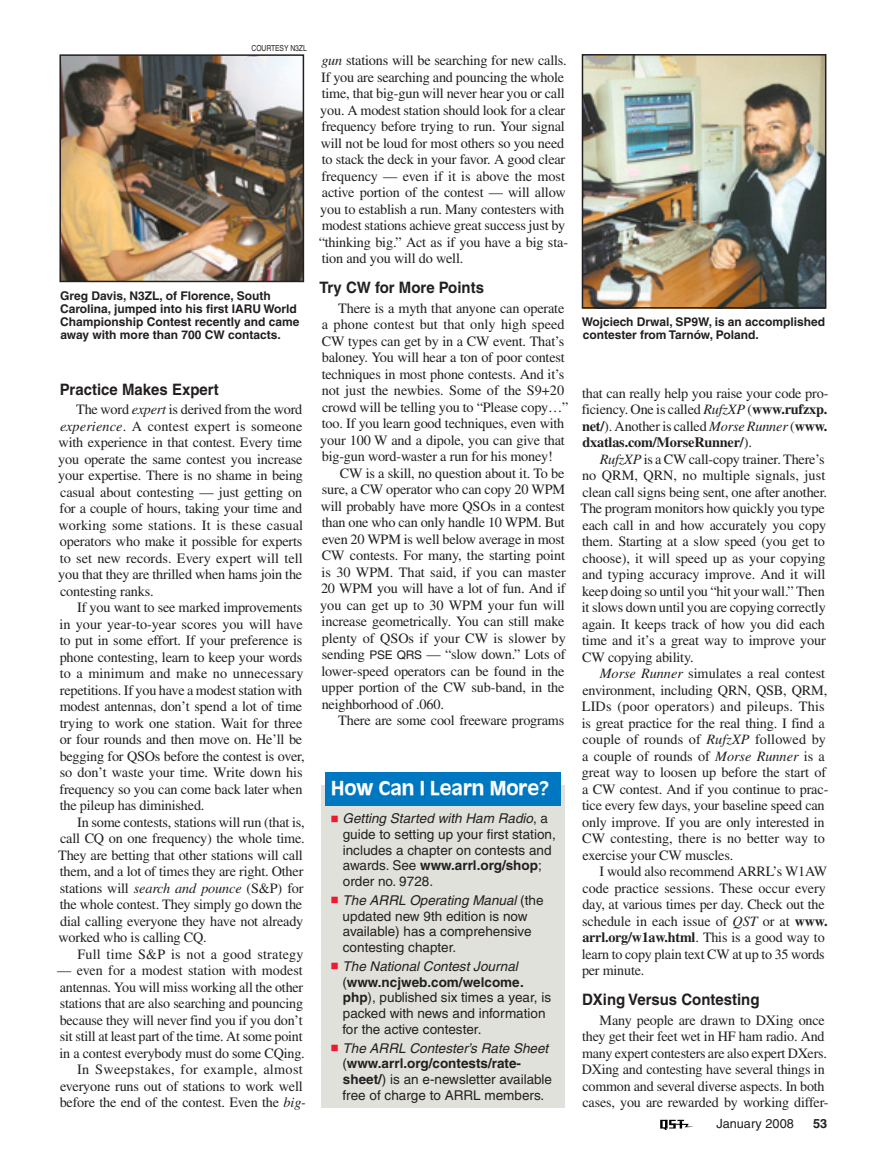
<style>
.page{position:relative;width:885px;height:1161px;background:#fff}
.page>*{position:absolute;margin:0;border:0;box-sizing:border-box;transform-origin:0 0}
.Sidebar_title{font:21px "Antigoni Med";color:#fff}
.Subhead_1{font:700 15.75px "Helvetica";color:#231f20;scale:.95 1}
.Body_Text{font:14.25px/16.5px "Times";letter-spacing:-.015em;color:#231f20}
.Body_Text-2{font:14.25px "Times";letter-spacing:.015em;color:#231f20}
.Sidebar{font:13.5px/15.8px "Helvetica";color:#231f20}
.t1{font:12.75px "Helvetica";color:#231f20}
.t2{font:700 12.75px "Helvetica";color:#231f20}
.t3{font:700 12px/12.8px "Helvetica";color:#231f20}
.PHOTO_CREDIT{font:condensed 8.25px "Helvetica";letter-spacing:-.005em;color:#231f20}
.s1{font-style:italic}
.s2{font-family:"Helvetica";font-size:11.85px}
.s3{color:#ed1b2f}
.s4{font-weight:700}
</style>
<div class="page">
<svg style="left:660px;top:1120px;width:33px;height:10px"></svg>
<img style="left:584px;top:57px;width:239px;height:249px">
<div style="left:581px;top:54px;width:245px;height:255px;border:2px solid #231f20"></div>
<img style="left:62px;top:57px;width:239px;height:222px">
<div style="left:59px;top:54px;width:245px;height:228px;border:2px solid #231f20"></div>
<div style="left:322px;top:786px;width:243px;height:322px;background:#e1e1db"></div>
<div style="left:325px;top:772px;width:236px;height:33px;background:#0078c1"></div>
<p class="PHOTO_CREDIT" style="left:251px;top:44px;width:57px">COURTESY N3ZL</p>
<p class="t3" style="left:60px;top:290px;width:241px">Greg Davis, N3ZL, of Florence, South Carolina, jumped into his first IARU World Championship Contest recently and came away with more than 700 CW contacts.</p>
<p class="Subhead_1" style="left:60px;top:380px;width:169px">Practice Makes Expert</p>
<p class="Body_Text" style="left:58px;top:401px;width:246px;text-align:justify;text-indent:18px">The word <span class="s1">expert</span> is derived from the word <span class="s1">experience</span>. A contest expert is someone with experience in that contest. Every time you operate the same contest you increase your expertise. There is no shame in being casual about contesting — just getting on for a couple of hours, taking your time and working some stations. It is these casual operators who make it possible for experts to set new records. Every expert will tell you that they are thrilled when hams join the contesting ranks.</p>
<p class="Body_Text" style="left:59px;top:599px;width:247px;text-indent:18px">If you want to see marked improvements in your year-to-year scores you will have to put in some effort. If your preference is phone contesting, learn to keep your words to a minimum and make no unnecessary repetitions. If you have a modest station with modest antennas, don’t spend a lot of time trying to work one station. Wait for three or four rounds and then move on. He’ll be begging for QSOs before the contest is over, so don’t waste your time. Write down his frequency so you can come back later when the pileup has diminished.</p>
<p class="Body_Text" style="left:58px;top:814px;width:248px;text-indent:19px">In some contests, stations will run (that is, call CQ on one frequency) the whole time.<br>They are betting that other stations will call them, and a lot of times they are right. Other stations will <span class="s1">search and pounce</span> (S&amp;P) for the whole contest. They simply go down the dial calling everyone they have not already worked who is calling CQ.</p>
<p class="Body_Text-2" style="left:77px;top:946px;width:227px">Full time S&amp;P is not a good strategy</p>
<p class="Body_Text" style="left:57px;top:962px;width:249px">— even for a modest station with modest antennas. You will miss working all the other stations that are also searching and pouncing because they will never find you if you don’t sit still at least part of the time. At some point in a contest everybody must do some CQing.</p>
<p class="Body_Text" style="left:60px;top:1061px;width:248px;text-indent:17px">In Sweepstakes, for example, almost everyone runs out of stations to work well before the end of the contest. Even the <span class="s1">big-</span></p>
<p class="Body_Text" style="left:318px;top:52px;width:251px"><span class="s1">gun</span> stations will be searching for new calls.<br>If you are searching and pouncing the whole time, that big-gun will never hear you or call you. A modest station should look for a clear frequency before trying to run. Your signal will not be loud for most others so you need to stack the deck in your favor. A good clear frequency — even if it is above the most active portion of the contest — will allow you to establish a run. Many contesters with modest stations achieve great success just by “thinking big.” Act as if you have a big sta&shy;tion and you will do well.</p>
<p class="Subhead_1" style="left:319px;top:278px;width:174px">Try CW for More Points</p>
<p class="Body_Text" style="left:320px;top:300px;width:250px;text-indent:18px">There is a myth that anyone can operate a phone contest but that only high speed CW types can get by in a CW event. That’s baloney. You will hear a ton of poor contest techniques in most phone contests. And it’s not just the newbies. Some of the S9+20 crowd will be telling you to “Please copy…” too. If you learn good techniques, even with your 100 W and a dipole, you can give that big-gun word-waster a run for his money!</p>
<p class="Body_Text" style="left:320px;top:465px;width:247px;text-align:justify;text-indent:20px">CW is a skill, no question about it. To be sure, a CW operator who can copy 20 WPM will probably have more QSOs in a contest than one who can only handle 10 WPM. But even 20 WPM is well below average in most CW contests. For many, the starting point is 30 WPM. That said, if you can master 20 WPM you will have a lot of fun. And if you can get up to 30 WPM your fun will increase geometrically. You can still make plenty of QSOs if your CW is slower by sending <span class="s2">PSE QRS</span> — “slow down.” Lots of lower-speed operators can be found in the upper portion of the CW sub-band, in the neighborhood of .060.</p>
<p class="Body_Text" style="left:338px;top:712px;width:227px">There are some cool freeware programs</p>
<p class="Sidebar_title" style="left:331px;top:774px;width:220px">How Can I Learn More?</p>
<p class="Sidebar" style="left:342px;top:810px;width:214px;text-indent:-13px"><span class="s3">○</span> <span class="s1">Getting Started with Ham Radio</span>, a guide to setting up your first station, includes a chapter on contests and awards. See <span class="s4">www.arrl.org/shop</span>; order no. 9728.</p>
<p class="Sidebar" style="left:342px;top:892px;width:202px;text-indent:-13px"><span class="s3">○</span> <span class="s1">The ARRL Operating Manual</span> (the updated new 9th edition is now available) has a comprehensive contesting chapter.</p>
<p class="Sidebar" style="left:342px;top:958px;width:210px;text-indent:-12px"><span class="s3">○</span> <span class="s1">The National Contest Journal </span>(<span class="s4">www.ncjweb.com/welcome. php</span>), published six times a year, is packed with news and information for the active contester.</p>
<p class="Sidebar" style="left:342px;top:1040px;width:211px;text-indent:-12px"><span class="s3">○</span> <span class="s1">The ARRL Contester’s Rate Sheet </span>(<span class="s4">www.arrl.org/contests/rate&shy;sheet/</span>) is an e-newsletter available free of charge to ARRL members.</p>
<p class="t3" style="left:581px;top:315px;width:245px">Wojciech Drwal, SP9W, is an accomplished contester from Tarnów, Poland.</p>
<p class="Body_Text" style="left:581px;top:385px;width:248px;text-align:justify">that can really help you raise your code pro&shy;ficiency. One is called <span class="s1">RufzXP</span> (<span class="s4">www.rufzxp. net/</span>). Another is called <span class="s1">Morse Runner</span> (<span class="s4">www. dxatlas.com/MorseRunner/</span>).</p>
<p class="Body_Text" style="left:580px;top:451px;width:248px;text-indent:19px"><span class="s1">RufzXP</span> is a CW call-copy trainer. There’s no QRM, QRN, no multiple signals, just clean call signs being sent, one after another.<br>The program monitors how quickly you type each call in and how accurately you copy them. Starting at a slow speed (you get to choose), it will speed up as your copying and typing accuracy improve. And it will keep doing so until you “hit your wall.” Then it slows down until you are copying correctly again. It keeps track of how you did each time and it’s a great way to improve your CW copying ability.</p>
<p class="Body_Text" style="left:581px;top:665px;width:248px;text-indent:18px"><span class="s1">Morse Runner</span> simulates a real contest environment, including QRN, QSB, QRM, LIDs (poor operators) and pileups. This is great practice for the real thing. I find a couple of rounds of <span class="s1">RufzXP</span> followed by a couple of rounds of <span class="s1">Morse Runner</span> is a great way to loosen up before the start of a CW contest. And if you continue to prac&shy;tice every few days, your baseline speed can only improve. If you are only interested in CW contesting, there is no better way to exercise your CW muscles.</p>
<p class="Body_Text" style="left:581px;top:863px;width:247px;text-indent:18px">I would also recommend ARRL’s W1AW code practice sessions. These occur every day, at various times per day. Check out the schedule in each issue of <span class="s1">QST</span> or at <span class="s4">www. arrl.org/w1aw.html</span>. This is a good way to learn to copy plain text CW at up to 35 words per minute.</p>
<p class="Subhead_1" style="left:582px;top:990px;width:188px">DXing Versus Contesting</p>
<p class="Body_Text" style="left:581px;top:1012px;width:248px;text-indent:18px">Many people are drawn to DXing once they get their feet wet in HF ham radio. And many expert contesters are also expert DXers.<br>DXing and contesting have several things in common and several diverse aspects. In both cases, you are rewarded by working differ-</p>
<p class="t1" style="left:716px;top:1117px;width:79px">January 2008</p>
<p class="t2" style="left:812px;top:1116px;width:16px">53</p>
</div>
